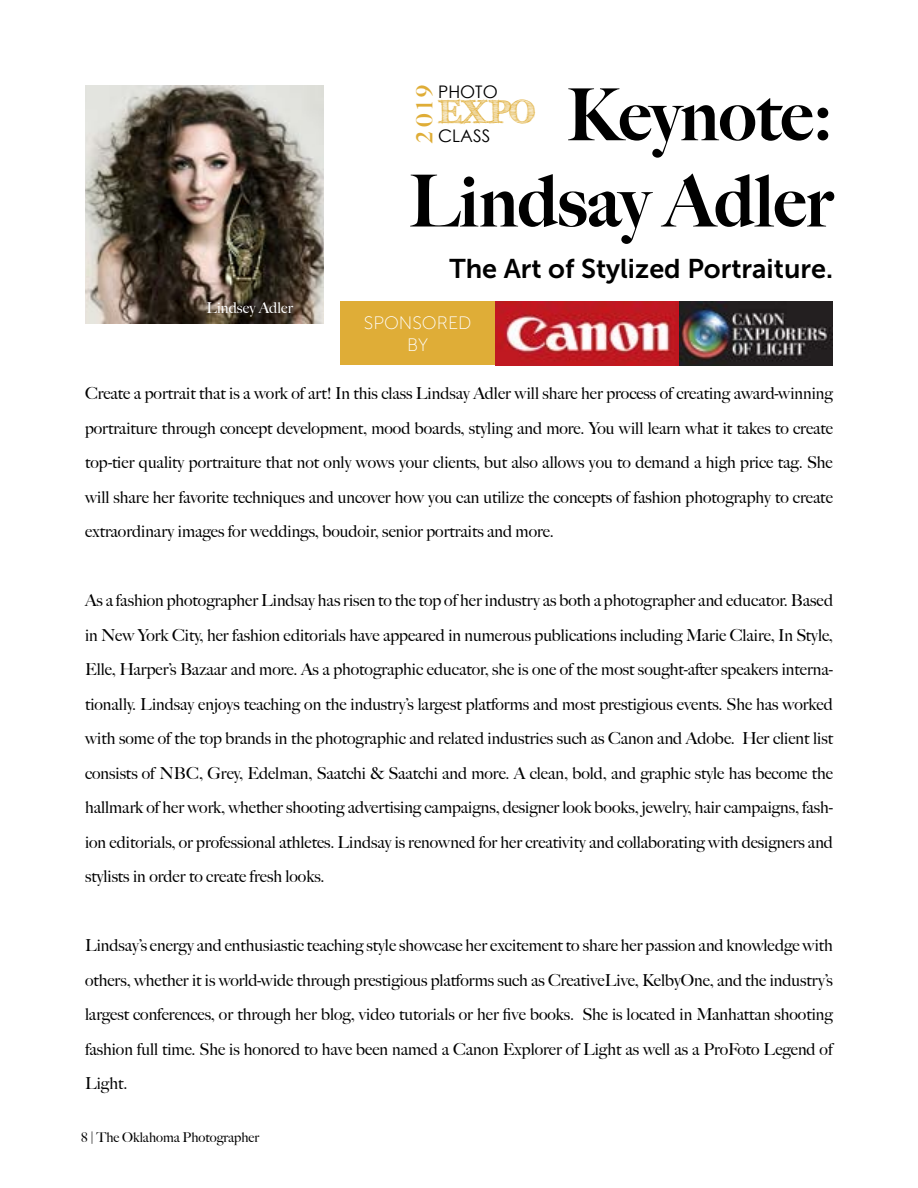
<style>
.page{position:relative;width:918px;height:1188px;background:#fff}
.page>*{position:absolute;margin:0;border:0;box-sizing:border-box;transform-origin:0 0}
.t1{font:900 72px/86.2px "Big Caslon FB";color:#000;text-align:right}
.t2{font:700 32.7px "FFF Tusj";color:#dfad37}
.t3{font:27px "Museo Sans 700";color:#000}
.t4{font:900 22.5px "Big Caslon FB";color:#dfad37}
.t5{font:18px/22.5px "Museo Sans 100";color:#fff;text-align:center}
.t6{font:17.4px "Century Gothic";color:#000}
.t7{font:16.5px/34.5px "Big Caslon FB";color:#000;text-align:justify}
.t8{font:15px "Big Caslon FB";color:#fff}
.t9{font:13.5px "Big Caslon FB";color:#000}
</style>
<div class="page">
<img style="left:85px;top:85px;width:239px;height:239px">
<div style="left:340px;top:302px;width:155px;height:63px;background:#dfad37"></div>
<img style="left:495px;top:302px;width:338px;height:64px">
<p class="t8" style="left:207px;top:299px;width:88px">Lindsey Adler</p>
<p class="t6" style="left:438px;top:81px;width:61px">PHOTO</p>
<h3 class="t4" style="left:411px;top:143px;width:60px;rotate:-90deg">2 0 1 9</h3>
<h1 class="t1" style="left:409px;top:72px;width:426px">Keynote:<br>Lindsay Adler</h1>
<h3 class="t3" style="left:449px;top:254px;width:385px">The Art of Stylized Portraiture.</h3>
<h2 class="t2" style="left:438px;top:92px;width:98px">EXPO</h2>
<p class="t6" style="left:438px;top:125px;width:54px">CLASS</p>
<p class="t5" style="left:364px;top:312px;width:109px">SPONSORED<br>BY</p>
<p class="t7" style="left:85px;top:376px;width:750px">Create a portrait that is a work of art! In this class Lindsay Adler will share her process of creating award-winning portraiture through concept development, mood boards, styling and more. You will learn what it takes to create top-tier quality portraiture that not only wows your clients, but also allows you to demand a high price tag. She will share her favorite techniques and uncover how you can utilize the concepts of fashion photography to create extraordinary images for weddings, boudoir, senior portraits and more.</p>
<p class="t7" style="left:85px;top:583px;width:750px">As a fashion photographer Lindsay has risen to the top of her industry as both a photographer and educator. Based in New York City, her fashion editorials have appeared in numerous publications including Marie Claire, In Style, Elle, Harper’s Bazaar and more. As a photographic educator, she is one of the most sought-after speakers interna&shy;tionally. Lindsay enjoys teaching on the industry’s largest platforms and most prestigious events. She has worked with some of the top brands in the photographic and related industries such as Canon and Adobe. Her client list consists of NBC, Grey, Edelman, Saatchi &amp; Saatchi and more. A clean, bold, and graphic style has become the hallmark of her work, whether shooting advertising campaigns, designer look books, jewelry, hair campaigns, fash&shy;ion editorials, or professional athletes. Lindsay is renowned for her creativity and collaborating with designers and stylists in order to create fresh looks.</p>
<p class="t7" style="left:85px;top:928px;width:749px">Lindsay’s energy and enthusiastic teaching style showcase her excitement to share her passion and knowledge with others, whether it is world-wide through prestigious platforms such as CreativeLive, KelbyOne, and the industry’s largest conferences, or through her blog, video tutorials or her five books. She is located in Manhattan shooting fashion full time. She is honored to have been named a Canon Explorer of Light as well as a ProFoto Legend of Light.</p>
<p class="t9" style="left:81px;top:1130px;width:180px">8 | The Oklahoma Photographer</p>
</div>
